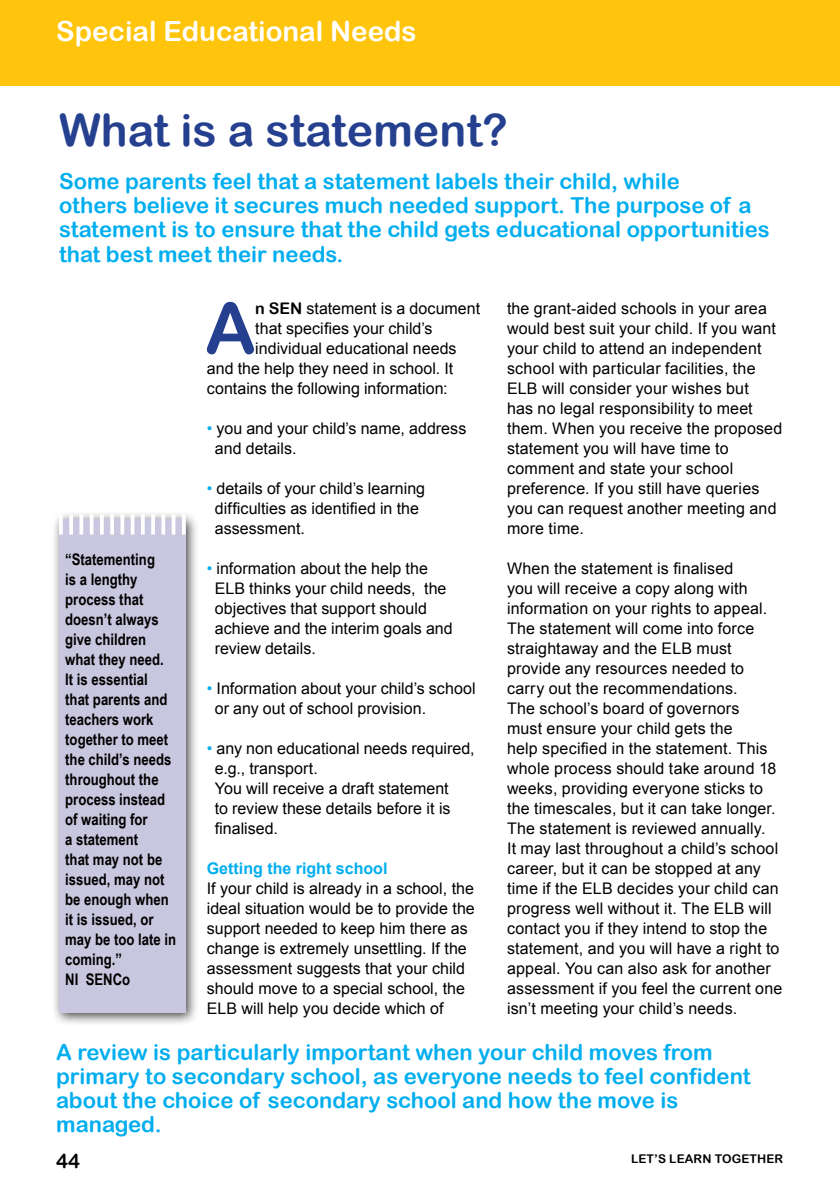
<style>
.page{position:relative;width:840px;height:1191px;background:#fff}
.page>*{position:absolute;margin:0;border:0;box-sizing:border-box;transform-origin:0 0}
.t1{font:71px "Arial Rounded MT Bold";color:#25408f}
.t2{font:44.6px "Arial Rounded MT Bold";color:#25408f}
.t3{font:27.8px "Arial Rounded MT Bold";color:#fff}
.t4{font:22px/24px "Arial Rounded MT Bold";color:#00aeef}
.t5{font:20px "Arial Rounded MT Bold";color:#000}
.t6{font:16px/20px "Arial";letter-spacing:.005em;color:#000}
.t7{font:700 16px/20px "Arial Narrow";color:#000}
.t8{font:700 16px "Arial";color:#00aeef}
.t9{font:12px "Arial Rounded MT Bold";letter-spacing:.01em;color:#000}
.s1{font-family:"Arial Rounded MT Bold"}
.s2{color:#00aeef}
</style>
<div class="page">
<div style="left:0;top:0;width:839px;height:85px;background:#ffc40c"></div>
<div style="left:51px;top:510px;width:148px;height:516px;background:#000;opacity:.75"></div>
<div style="left:59px;top:519px;width:126px;height:493px;background:#c8c7df"></div>
<hr style="left:59px;top:514px;width:4px;height:20px;background:#fff">
<svg style="left:69px;top:514px;width:4px;height:20px"></svg>
<svg style="left:79px;top:514px;width:4px;height:20px"></svg>
<hr style="left:90px;top:514px;width:3px;height:20px;background:#fff">
<svg style="left:100px;top:514px;width:4px;height:20px"></svg>
<hr style="left:110px;top:514px;width:4px;height:20px;background:#fff">
<svg style="left:120px;top:514px;width:4px;height:20px"></svg>
<hr style="left:131px;top:514px;width:3px;height:20px;background:#fff">
<svg style="left:141px;top:514px;width:4px;height:20px"></svg>
<hr style="left:151px;top:514px;width:4px;height:20px;background:#fff">
<svg style="left:161px;top:514px;width:4px;height:20px"></svg>
<svg style="left:171px;top:514px;width:4px;height:20px"></svg>
<hr style="left:182px;top:514px;width:3px;height:20px;background:#fff">
<h3 class="t3" style="left:56px;top:15px;width:362px">Special Educational Needs</h3>
<h2 class="t2" style="left:59px;top:104px;width:450px">What is a statement?</h2>
<h3 class="t4" style="left:59px;top:169px;width:712px">Some parents feel that a statement labels their child, while<br>others believe it secures much needed support. The purpose of a statement is to ensure that the child gets educational opportunities that best meet their needs.</h3>
<p class="t7" style="left:65px;top:549px;width:112px">“Statementing<br>is a lengthy process that doesn’t always give children what they need.<br>It is essential<br>that parents and teachers work together to meet the child’s needs throughout the process instead of waiting for<br>a statement<br>that may not be issued, may not be enough when it is issued, or may be too late in coming.”<br>NI SENCo</p>
<h1 class="t1" style="left:205px;top:286px;width:53px">A</h1>
<p class="t6" style="left:255px;top:298px;width:226px"><span class="s1">n SEN</span> statement is a document</p>
<p class="t6" style="left:255px;top:318px;width:179px">that specifies your child’s</p>
<p class="t6" style="left:255px;top:338px;width:203px">individual educational needs</p>
<p class="t6" style="left:207px;top:358px;width:248px">and the help they need in school. It</p>
<p class="t6" style="left:207px;top:378px;width:242px">contains the following information:</p>
<p class="t6" style="left:215px;top:418px;width:253px;text-indent:-8px"><span class="s2">•</span> you and your child’s name, address and details.</p>
<p class="t6" style="left:215px;top:478px;width:212px;text-indent:-8px"><span class="s2">•</span> details of your child’s learning difficulties as identified in the assessment.</p>
<p class="t6" style="left:215px;top:558px;width:239px;text-indent:-8px"><span class="s2">•</span> information about the help the<br>ELB thinks your child needs, the objectives that support should achieve and the interim goals and review details.</p>
<p class="t6" style="left:215px;top:678px;width:262px;text-indent:-8px"><span class="s2">•</span> Information about your child’s school or any out of school provision.</p>
<p class="t6" style="left:215px;top:738px;width:261px;text-indent:-8px"><span class="s2">•</span> any non educational needs required, e.g., transport.<br>You will receive a draft statement<br>to review these details before it is finalised.</p>
<p class="t8" style="left:207px;top:857px;width:182px">Getting the right school</p>
<p class="t6" style="left:207px;top:878px;width:269px">If your child is already in a school, the ideal situation would be to provide the support needed to keep him there as change is extremely unsettling. If the assessment suggests that your child should move to a special school, the ELB will help you decide which of</p>
<p class="t6" style="left:506px;top:298px;width:276px">the grant-aided schools in your area would best suit your child. If you want your child to attend an independent school with particular facilities, the ELB will consider your wishes but<br>has no legal responsibility to meet them. When you receive the proposed statement you will have time to comment and state your school preference. If you still have queries you can request another meeting and more time.</p>
<p class="t6" style="left:506px;top:558px;width:277px">When the statement is finalised<br>you will receive a copy along with information on your rights to appeal.<br>The statement will come into force straightaway and the ELB must provide any resources needed to carry out the recommendations.<br>The school’s board of governors<br>must ensure your child gets the<br>help specified in the statement. This whole process should take around 18 weeks, providing everyone sticks to the timescales, but it can take longer.<br>The statement is reviewed annually.<br>It may last throughout a child’s school career, but it can be stopped at any time if the ELB decides your child can progress well without it. The ELB will contact you if they intend to stop the statement, and you will have a right to appeal. You can also ask for another assessment if you feel the current one isn’t meeting your child’s needs.</p>
<h3 class="t4" style="left:56px;top:1039px;width:695px">A review is particularly important when your child moves from primary to secondary school, as everyone needs to feel confident about the choice of secondary school and how the move is managed.</h3>
<p class="t5" style="left:56px;top:1149px;width:25px">44</p>
<p class="t9" style="left:630px;top:1151px;width:154px">LET’S LEARN TOGETHER</p>
</div>
